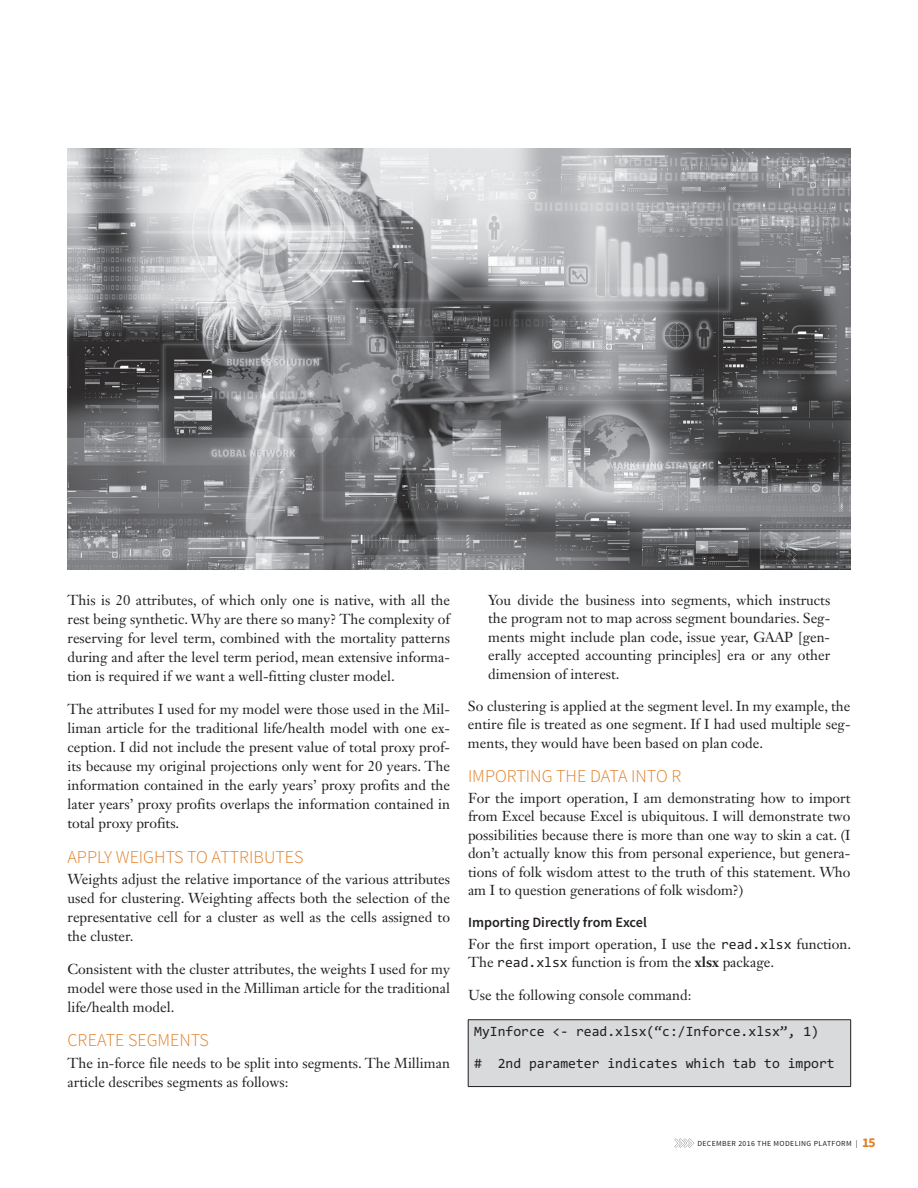
<style>
.page{position:relative;width:918px;height:1188px;background:#fff}
.page>*{position:absolute;margin:0;border:0;box-sizing:border-box;transform-origin:0 0}
.t1{font:300 18px "Source Sans Pro";color:#e17e25}
.t2{font:14.25px/19px "Janson Text LT Std";color:#231f20;text-align:justify}
.t3{font:14.25px "Consolas";color:#231f20}
.t4{font:600 14.25px "Source Sans Pro";color:#231f20}
.t5{font:7.8px "Source Sans Pro";letter-spacing:.05em;color:#231f20}
.s1{font-family:"Consolas"}
.s2{font-weight:700}
.s3{font-weight:700;font-size:13.5px;color:#e17e25}
</style>
<div class="page">
<div style="left:468px;top:1020px;width:383px;height:67px;background:#d9dadc"></div>
<hr style="left:468px;top:1019px;width:383px;height:1px;background:#231f20">
<hr style="left:468px;top:1020px;width:1px;height:66px;background:#231f20">
<hr style="left:850px;top:1020px;width:1px;height:66px;background:#231f20">
<hr style="left:468px;top:1086px;width:383px;height:1px;background:#231f20">
<img style="left:68px;top:148px;width:782px;height:421px">
<svg style="left:674px;top:1138px;width:20px;height:10px"></svg>
<p class="t2" style="left:68px;top:590px;width:384px">This is 20 attributes, of which only one is native, with all the rest being synthetic. Why are there so many? The complexity of reserving for level term, combined with the mortality patterns during and after the level term period, mean extensive informa&shy;tion is required if we want a well-fitting cluster model.</p>
<p class="t2" style="left:68px;top:699px;width:384px">The attributes I used for my model were those used in the Mil&shy;liman article for the traditional life/health model with one ex&shy;ception. I did not include the present value of total proxy prof&shy;its because my original projections only went for 20 years. The information contained in the early years’ proxy profits and the later years’ proxy profits overlaps the information contained in total proxy profits.</p>
<p class="t1" style="left:68px;top:846px;width:238px">APPLY WEIGHTS TO ATTRIBUTES</p>
<p class="t2" style="left:68px;top:869px;width:384px">Weights adjust the relative importance of the various attributes used for clustering. Weighting affects both the selection of the representative cell for a cluster as well as the cells assigned to the cluster.</p>
<p class="t2" style="left:68px;top:959px;width:384px">Consistent with the cluster attributes, the weights I used for my model were those used in the Milliman article for the traditional life/health model.</p>
<p class="t1" style="left:68px;top:1030px;width:143px">CREATE SEGMENTS</p>
<p class="t2" style="left:68px;top:1053px;width:384px">The in-force file needs to be split into segments. The Milliman article describes segments as follows:</p>
<p class="t2" style="left:488px;top:590px;width:344px;line-height:18.5px">You divide the business into segments, which instructs the program not to map across segment boundaries. Seg&shy;ments might include plan code, issue year, GAAP [gen&shy;erally accepted accounting principles] era or any other dimension of interest.</p>
<p class="t2" style="left:468px;top:697px;width:384px;line-height:18.5px">So clustering is applied at the segment level. In my example, the entire file is treated as one segment. If I had used multiple seg&shy;ments, they would have been based on plan code.</p>
<p class="t1" style="left:468px;top:765px;width:215px">IMPORTING THE DATA INTO R</p>
<p class="t2" style="left:468px;top:788px;width:384px;line-height:18.5px">For the import operation, I am demonstrating how to import from Excel because Excel is ubiquitous. I will demonstrate two possibilities because there is more than one way to skin a cat. (I don’t actually know this from personal experience, but genera&shy;tions of folk wisdom attest to the truth of this statement. Who am I to question generations of folk wisdom?)</p>
<p class="t4" style="left:468px;top:914px;width:180px">Importing Directly from Excel</p>
<p class="t2" style="left:468px;top:935px;width:385px;line-height:18.5px">For the first import operation, I use the <span class="s1">read.xlsx</span> function.<br>The <span class="s1">read.xlsx</span> function is from the <span class="s2">xlsx</span> package.</p>
<p class="t2" style="left:468px;top:985px;width:225px">Use the following console command:</p>
<p class="t3" style="left:474px;top:1022px;width:346px">MyInforce &lt;- read.xlsx(“c:/Inforce.xlsx”, 1)</p>
<p class="t3" style="left:474px;top:1053px;width:362px"># 2nd parameter indicates which tab to import</p>
<p class="t5" style="left:697px;top:1138px;width:180px">DECEMBER 2016 THE MODELING PLATFORM | <span class="s3">15</span></p>
</div>
